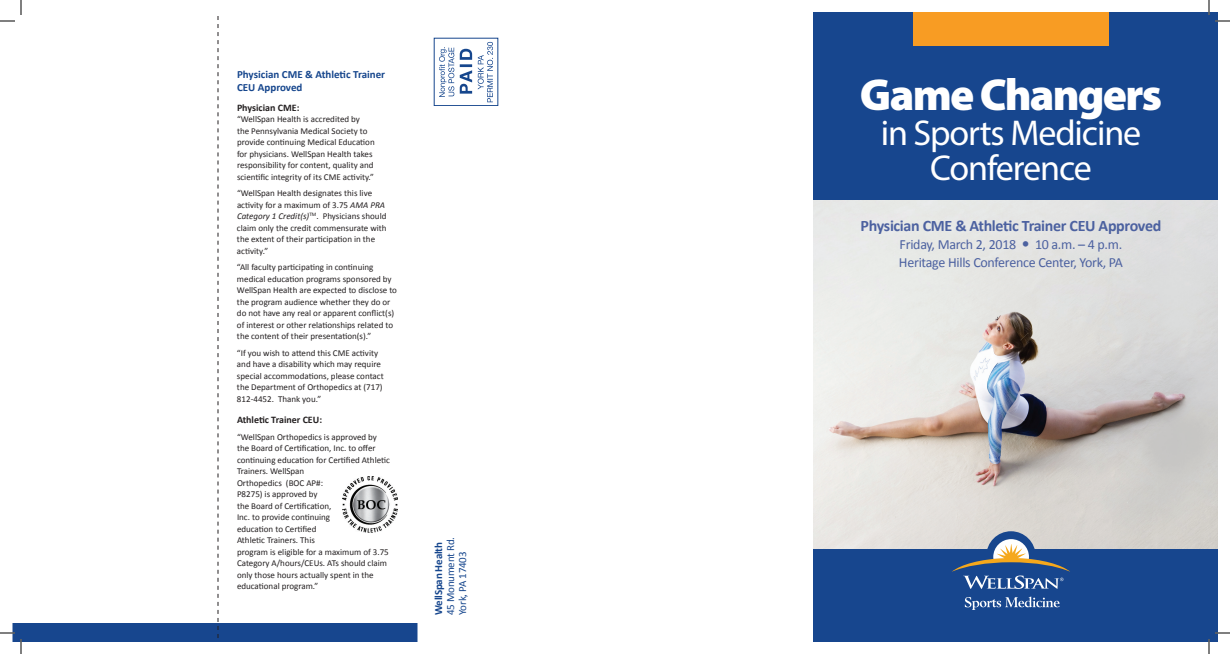
<style>
.page{position:relative;width:1230px;height:654px;background:#fff}
.page>*{position:absolute;margin:0;border:0;box-sizing:border-box;transform-origin:0 0}
.t1{font:900 45px "Myriad Pro";letter-spacing:-.04em;color:#fff}
.t2{font:36px/35px "Myriad Pro";letter-spacing:-.03em;color:#fff;text-align:center}
.t3{font:700 16px "Calibri";letter-spacing:-.02em;color:#4c61a0}
.t4{font:14px/18px "Calibri";letter-spacing:-.02em;color:#4c61a0;text-align:right}
.t5{font:700 11px/13.2px "Calibri";color:#16468d}
.t6{font:11px/12px "Calibri";letter-spacing:-.02em;color:#16468d}
.t7{font:700 11px "Calibri";letter-spacing:-.02em;color:#16468d}
.t8{font:700 10px "Calibri";color:#231f20}
.t9{font:9px/11.5px "Calibri";color:#231f20}
.s1{font-style:italic}
</style>
<div class="page">
<img style="left:813px;top:200px;width:405px;height:349px">
<div style="left:813px;top:549px;width:405px;height:93px;background:#17468e"></div>
<div style="left:813px;top:12px;width:405px;height:188px;background:#17468e"></div>
<div style="left:12px;top:623px;width:406px;height:19px;background:#17468e"></div>
<svg style="left:218px;top:16px;width:1px;height:622px"></svg>
<svg style="left:478px;top:42px;width:15px;height:60px"></svg>
<svg style="left:460px;top:49px;width:12px;height:45px"></svg>
<svg style="left:439px;top:47px;width:15px;height:50px"></svg>
<img style="left:342px;top:477px;width:55px;height:56px">
<div style="left:913px;top:12px;width:196px;height:33px;background:#f89c23"></div>
<div style="left:986px;top:531px;width:50px;height:49px;background:#17468e;border-radius:50%"></div>
<svg style="left:965px;top:596px;width:95px;height:14px"></svg>
<svg style="left:952px;top:539px;width:118px;height:50px"></svg>
<svg style="left:0;top:0;width:22px;height:22px"></svg>
<svg style="left:0;top:632px;width:22px;height:22px"></svg>
<svg style="left:1208px;top:0;width:22px;height:22px"></svg>
<svg style="left:1208px;top:632px;width:22px;height:22px"></svg>
<svg style="left:1023px;top:241px;width:5px;height:6px"></svg>
<p class="t5" style="left:237px;top:67px;width:150px">Physician CME &amp; Athletic Trainer<br>CEU Approved</p>
<p class="t8" style="left:237px;top:101px;width:64px">Physician CME:</p>
<p class="t9" style="left:237px;top:114px;width:139px">“WellSpan Health is accredited by<br>the Pennsylvania Medical Society to provide continuing Medical Education for physicians. WellSpan Health takes responsibility for content, quality and scientific integrity of its CME activity.”</p>
<p class="t9" style="left:237px;top:188px;width:151px">“WellSpan Health designates this live activity for a maximum of 3.75 <span class="s1">AMA PRA Category 1 Credit(s)</span><sup>TM</sup>. Physicians should claim only the credit commensurate with the extent of their participation in the activity.”</p>
<p class="t9" style="left:237px;top:262px;width:162px">“All faculty participating in continuing medical education programs sponsored by WellSpan Health are expected to disclose to the program audience whether they do or do not have any real or apparent conflict(s) of interest or other relationships related to the content of their presentation(s).”</p>
<p class="t9" style="left:237px;top:347px;width:148px">“If you wish to attend this CME activity and have a disability which may require special accommodations, please contact the Department of Orthopedics at (717)<br>812-4452. Thank you.”</p>
<p class="t8" style="left:237px;top:414px;width:87px">Athletic Trainer CEU:</p>
<p class="t9" style="left:237px;top:431px;width:155px">“WellSpan Orthopedics is approved by the Board of Certification, Inc. to offer continuing education for Certified Athletic<br>Trainers. WellSpan<br>Orthopedics (BOC AP#:<br>P8275) is approved by<br>the Board of Certification,<br>Inc. to provide continuing<br>education to Certified<br>Athletic Trainers. This<br>program is eligible for a maximum of 3.75<br>Category A/hours/CEUs. ATs should claim only those hours actually spent in the educational program.”</p>
<p class="t7" style="left:431px;top:615px;width:74px;rotate:-90deg">WellSpan Health</p>
<p class="t6" style="left:444px;top:615px;width:79px;rotate:-90deg">45 Monument Rd.<br>York, PA 17403</p>
<h1 class="t1" style="left:860px;top:69px;width:304px">Game Changers</h1>
<h2 class="t2" style="left:881px;top:115px;width:262px">in Sports Medicine<br>Conference</h2>
<h3 class="t3" style="left:861px;top:215px;width:302px">Physician CME &amp; Athletic Trainer CEU Approved</h3>
<h3 class="t4" style="left:900px;top:235px;width:118px">Friday, March 2, 2018</h3>
<h3 class="t4" style="left:899px;top:235px;width:226px">10 a.m. – 4 p.m.<br>Heritage Hills Conference Center, York, PA</h3>
</div>
